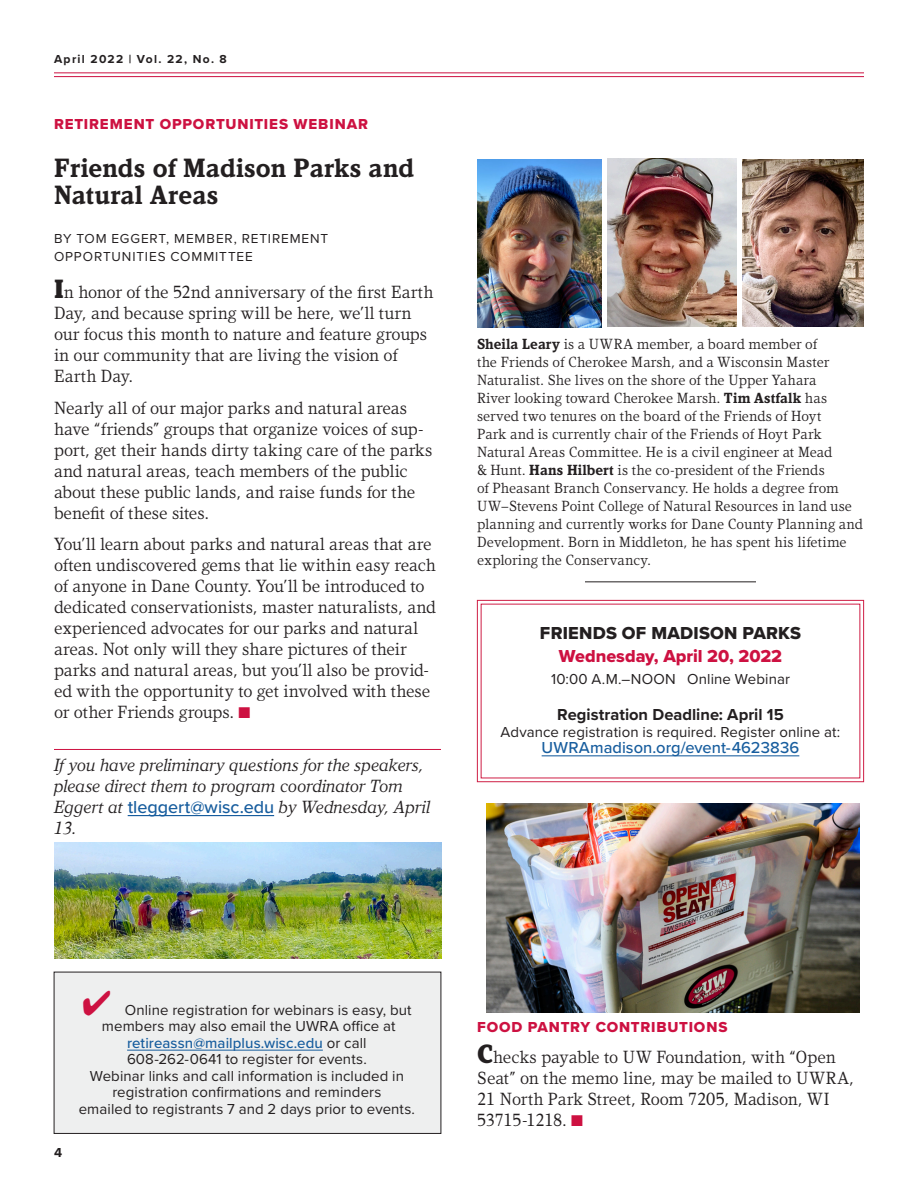
<style>
.page{position:relative;width:918px;height:1188px;background:#fff}
.page>*{position:absolute;margin:0;border:0;box-sizing:border-box;transform-origin:0 0}
.HED3-KandalBold-18-1{font:700 27px/27px "Kandal";letter-spacing:.005em;color:#231f20}
.TEXTPLUS-Kandal-Book{font:18px/21px "Kandal";color:#231f20}
.FOLLOW-KandalBookIta{font:italic 18px/21px "Kandal";color:#231f20}
.HED3-KandalBold-18-1-2{font:18px/22.5px "Proxima Nova Extrabld";letter-spacing:.005em;color:#cd1141;text-align:center}
.hyperlink_style{font:500 16.5px "Proxima Nova";letter-spacing:.005em;color:#175d9e}
.TEXT-KandalBook-12-1{font:700 16.5px "Proxima Nova";color:#231f20}
.CAPTION-KandalBold-1{font:15px/18px "Kandal";letter-spacing:.005em;color:#231f20}
.HED3-KandalBold-18-1-3{font:15px/16.5px "Proxima Nova";letter-spacing:.005em;color:#231f20;text-align:center}
.KICKER-ProximaBlk-Re{font:15px "Proxima Nova Extrabld";letter-spacing:.06em;color:#cd1141}
.BYLINE-ProximaReg-9{font:13.5px/18px "Proxima Nova";letter-spacing:.065em;color:#231f20}
.t1{font:700 13.5px "Proxima Nova";color:#231f20}
.t2{font:700 12px "Proxima Nova";letter-spacing:.11em;color:#231f20}
.s1{font-weight:900;font-size:27px}
.s2{color:#cd1141}
.s3{font-family:"Proxima Nova";font-weight:500;font-style:normal;color:#175d9e}
.s4{font-weight:700}
.s5{color:#231f20}
.s6{font-weight:500;color:#175d9e}
</style>
<div class="page">
<hr style="left:54px;top:72px;width:810px;height:1px;background:#cd1141">
<hr style="left:54px;top:76px;width:810px;height:1px;background:#cd1141">
<div style="left:54px;top:972px;width:387px;height:162px;background:#eeefef"></div>
<hr style="left:54px;top:749px;width:387px;height:1px;background:#cd1141">
<hr style="left:128px;top:815px;width:146px;height:1px;background:#175d9e">
<hr style="left:585px;top:581px;width:171px;height:1px;background:#231f20">
<svg style="left:477px;top:600px;width:387px;height:182px"></svg>
<img style="left:477px;top:159px;width:125px;height:168px">
<img style="left:608px;top:158px;width:129px;height:169px">
<img style="left:743px;top:159px;width:121px;height:168px">
<img style="left:54px;top:843px;width:388px;height:115px">
<img style="left:486px;top:804px;width:374px;height:208px">
<p class="t2" style="left:54px;top:51px;width:174px">April 2022 | Vol. 22, No. 8</p>
<p class="KICKER-ProximaBlk-Re" style="left:54px;top:113px;width:315px">RETIREMENT OPPORTUNITIES WEBINAR</p>
<p class="HED3-KandalBold-18-1" style="left:54px;top:154px;width:362px">Friends of Madison Parks and<br>Natural Areas</p>
<p class="BYLINE-ProximaReg-9" style="left:54px;top:229px;width:276px">BY TOM EGGERT, MEMBER, RETIREMENT<br>OPPORTUNITIES COMMITTEE</p>
<p class="TEXTPLUS-Kandal-Book" style="left:54px;top:282px;width:381px"><span class="s1">I</span>n honor of the 52nd anniversary of the first Earth Day, and because spring will be here, we’ll turn our focus this month to nature and feature groups in our community that are living the vision of Earth Day.</p>
<p class="TEXTPLUS-Kandal-Book" style="left:54px;top:397px;width:380px">Nearly all of our major parks and natural areas have “friends” groups that organize voices of sup&shy;port, get their hands dirty taking care of the parks and natural areas, teach members of the public about these public lands, and raise funds for the benefit of these sites.</p>
<p class="TEXTPLUS-Kandal-Book" style="left:54px;top:534px;width:383px">You’ll learn about parks and natural areas that are often undiscovered gems that lie within easy reach of anyone in Dane County. You’ll be introduced to dedicated conservationists, master naturalists, and experienced advocates for our parks and natural areas. Not only will they share pictures of their parks and natural areas, but you’ll also be provid&shy;ed with the opportunity to get involved with these or other Friends groups. <span class="s2">■</span></p>
<p class="FOLLOW-KandalBookIta" style="left:54px;top:754px;width:378px">If you have preliminary questions for the speakers, please direct them to program coordinator Tom Eggert at <span class="s3">tleggert@wisc.edu</span> by Wednesday, April 13.</p>
<p class="CAPTION-KandalBold-1" style="left:477px;top:335px;width:387px"><span class="s4">Sheila Leary</span> is a UWRA member, a board member of<br>the Friends of Cherokee Marsh, and a Wisconsin Master Naturalist. She lives on the shore of the Upper Yahara<br>River looking toward Cherokee Marsh. <span class="s4">Tim Astfalk</span> has served two tenures on the board of the Friends of Hoyt<br>Park and is currently chair of the Friends of Hoyt Park Natural Areas Committee. He is a civil engineer at Mead<br>&amp; Hunt. <span class="s4">Hans Hilbert</span> is the co-president of the Friends<br>of Pheasant Branch Conservancy. He holds a degree from UW–Stevens Point College of Natural Resources in land use planning and currently works for Dane County Planning and Development. Born in Middleton, he has spent his lifetime exploring the Conservancy.</p>
<p class="HED3-KandalBold-18-1-2" style="left:540px;top:622px;width:263px"><span class="s5">FRIENDS OF MADISON PARKS<br></span>Wednesday, April 20, 2022</p>
<p class="HED3-KandalBold-18-1-3" style="left:551px;top:670px;width:240px">10:00 A.M.–NOON Online Webinar</p>
<p class="TEXT-KandalBook-12-1" style="left:557px;top:703px;width:228px">Registration Deadline: April 15</p>
<p class="HED3-KandalBold-18-1-3" style="left:501px;top:723px;width:341px">Advance registration is required. Register online at:</p>
<p class="hyperlink_style" style="left:542px;top:736px;width:259px">UWRAmadison.org/event-4623836</p>
<p class="t1" style="left:54px;top:1142px;width:10px">4</p>
<p class="HED3-KandalBold-18-1-3" style="left:82px;top:1001px;width:331px"><span class="s2">✔</span> Online registration for webinars is easy, but members may also email the UWRA office at <span class="s6">retireassn@mailplus.wisc.edu</span> or call 608-262-0641 to register for events.</p>
<p class="HED3-KandalBold-18-1-3" style="left:90px;top:1067px;width:316px">Webinar links and call information is included in registration confirmations and reminders</p>
<p class="HED3-KandalBold-18-1-3" style="left:79px;top:1100px;width:338px">emailed to registrants 7 and 2 days prior to events.</p>
<p class="KICKER-ProximaBlk-Re" style="left:477px;top:1016px;width:252px">FOOD PANTRY CONTRIBUTIONS</p>
<p class="TEXTPLUS-Kandal-Book" style="left:477px;top:1047px;width:378px"><span class="s1">C</span>hecks payable to UW Foundation, with “Open Seat” on the memo line, may be mailed to UWRA, 21 North Park Street, Room 7205, Madison, WI 53715-1218. <span class="s2">■</span></p>
</div>
